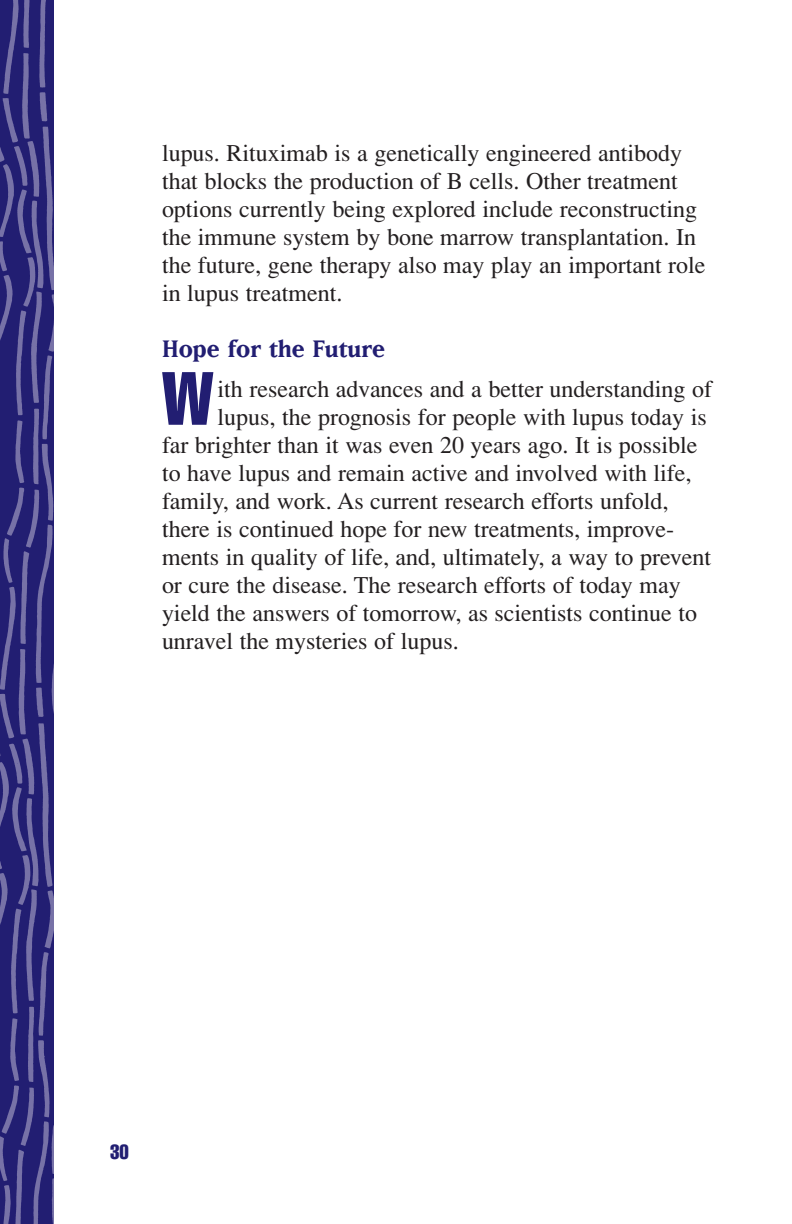
<style>
.page{position:relative;width:792px;height:1224px;background:#fff}
.page>*{position:absolute;margin:0;border:0;box-sizing:border-box;transform-origin:0 0}
.t1{font:extra-condensed 73.2px "Swiss 911 BT";color:#221e72}
.t2{font:700 28px "Matrix";color:#221e72}
.t3{font:24px/28px "Times";color:#231f20}
.t4{font:extra-condensed 20px "Swiss 911 BT";color:#221e72}
</style>
<div class="page">
<img style="left:0;top:0;width:54px;height:1224px">
<p class="t3" style="left:162px;top:141px;width:545px">lupus. Rituximab is a genetically engineered antibody that blocks the production of B cells. Other treatment options currently being explored include reconstructing the immune system by bone marrow transplantation. In the future, gene therapy also may play an important role in lupus treatment.</p>
<p class="t2" style="left:162px;top:340px;width:225px">Hope for the Future</p>
<h1 class="t1" style="left:162px;top:372px;width:53px">W</h1>
<p class="t3" style="left:218px;top:377px;width:496px">ith research advances and a better understanding of</p>
<p class="t3" style="left:218px;top:405px;width:491px">lupus, the prognosis for people with lupus today is</p>
<p class="t3" style="left:162px;top:433px;width:537px">far brighter than it was even 20 years ago. It is possible</p>
<p class="t3" style="left:162px;top:461px;width:531px">to have lupus and remain active and involved with life,</p>
<p class="t3" style="left:162px;top:489px;width:508px">family, and work. As current research efforts unfold,</p>
<p class="t3" style="left:162px;top:517px;width:514px">there is continued hope for new treatments, improve-</p>
<p class="t3" style="left:162px;top:545px;width:551px">ments in quality of life, and, ultimately, a way to prevent</p>
<p class="t3" style="left:162px;top:573px;width:520px">or cure the disease. The research efforts of today may</p>
<p class="t3" style="left:162px;top:601px;width:537px">yield the answers of tomorrow, as scientists continue to</p>
<p class="t3" style="left:162px;top:629px;width:298px">unravel the mysteries of lupus.</p>
<p class="t4" style="left:110px;top:1145px;width:20px">30</p>
</div>
